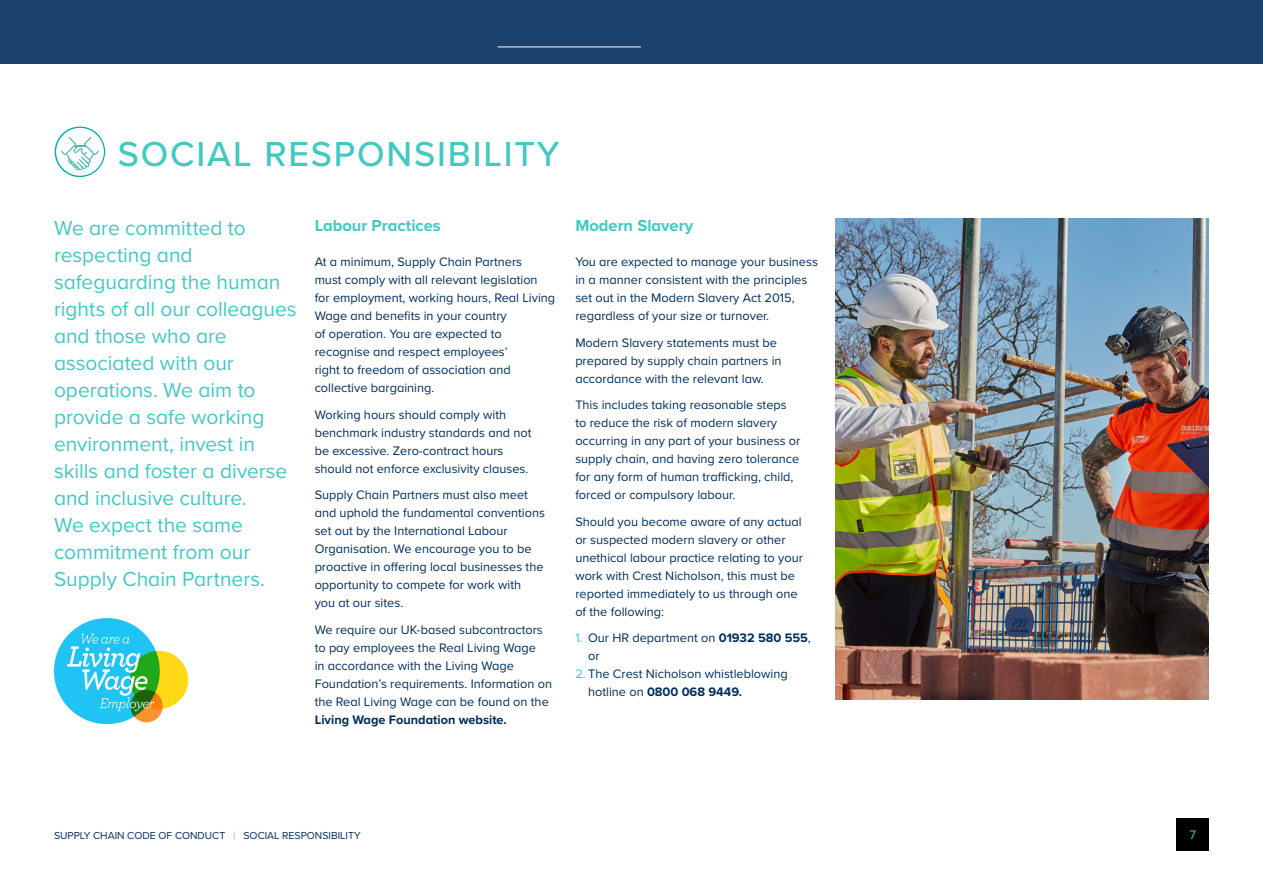
<style>
.page{position:relative;width:1263px;height:893px;background:#fff}
.page>*{position:absolute;margin:0;border:0;box-sizing:border-box;transform-origin:0 0}
.t1{font:500 36px "Proxima Nova";letter-spacing:.05em;color:#42c9c2}
.t2{font:21px/27px "Proxima Nova";color:#42c9c2}
.t3{font:700 16.5px "Proxima Nova";color:#42c9c2}
.t4{font:12.75px/18px "Proxima Nova";color:#002d5c}
.t5{font:700 12.75px "Proxima Nova";color:#002d5c}
.t6{font:12.75px "Proxima Nova";color:#42c9c2}
.t7{font:10.5px "Proxima Nova";color:#002d5c}
.s1{color:#42c9c2}
.s2{font-weight:700}
</style>
<div class="page">
<img style="left:836px;top:218px;width:373px;height:482px">
<div style="left:55px;top:126px;width:50px;height:51px;border:1px solid #00b0ad;border-radius:50%"></div>
<svg style="left:61px;top:137px;width:38px;height:33px"></svg>
<img style="left:54px;top:619px;width:134px;height:105px">
<div style="left:1177px;top:818px;width:32px;height:32px;background:#000"></div>
<div style="left:0;top:0;width:1263px;height:64px;background:#1a426c"></div>
<hr style="left:497px;top:47px;width:144px;height:1px;background:#fff">
<h1 class="t1" style="left:118px;top:127px;width:443px">SOCIAL RESPONSIBILITY</h1>
<p class="t2" style="left:54px;top:213px;width:244px">We are committed to respecting and safeguarding the human rights of all our colleagues and those who are associated with our operations. We aim to provide a safe working environment, invest in skills and foster a diverse and inclusive culture.<br>We expect the same commitment from our<br>Supply Chain Partners.</p>
<p class="t3" style="left:315px;top:213px;width:128px">Labour Practices</p>
<p class="t4" style="left:315px;top:253px;width:242px">At a minimum, Supply Chain Partners<br>must comply with all relevant legislation for employment, working hours, Real Living Wage and benefits in your country<br>of operation. You are expected to recognise and respect employees’<br>right to freedom of association and collective bargaining.</p>
<p class="t4" style="left:315px;top:405px;width:218px">Working hours should comply with benchmark industry standards and not be excessive. Zero-contract hours should not enforce exclusivity clauses.</p>
<p class="t4" style="left:315px;top:486px;width:232px">Supply Chain Partners must also meet and uphold the fundamental conventions set out by the International Labour Organisation. We encourage you to be proactive in offering local businesses the opportunity to compete for work with<br>you at our sites.</p>
<p class="t4" style="left:315px;top:620px;width:239px">We require our UK-based subcontractors to pay employees the Real Living Wage<br>in accordance with the Living Wage Foundation’s requirements. Information on the Real Living Wage can be found on the</p>
<p class="t5" style="left:315px;top:710px;width:194px">Living Wage Foundation website.</p>
<p class="t3" style="left:575px;top:213px;width:119px">Modern Slavery</p>
<p class="t4" style="left:575px;top:253px;width:244px">You are expected to manage your business in a manner consistent with the principles set out in the Modern Slavery Act 2015, regardless of your size or turnover.</p>
<p class="t4" style="left:575px;top:333px;width:208px">Modern Slavery statements must be prepared by supply chain partners in accordance with the relevant law.</p>
<p class="t4" style="left:575px;top:396px;width:227px">This includes taking reasonable steps to reduce the risk of modern slavery occurring in any part of your business or supply chain, and having zero tolerance for any form of human trafficking, child, forced or compulsory labour.</p>
<p class="t4" style="left:575px;top:512px;width:229px">Should you become aware of any actual or suspected modern slavery or other unethical labour practice relating to your work with Crest Nicholson, this must be reported immediately to us through one of the following:</p>
<p class="t4" style="left:588px;top:629px;width:224px;text-indent:-13px"><span class="s1">1.</span> Our HR department on <span class="s2">01932 580 555</span>, or</p>
<p class="t4" style="left:588px;top:665px;width:201px;text-indent:-13px"><span class="s1">2.</span> The Crest Nicholson whistleblowing hotline on <span class="s2">0800 068 9449.</span></p>
<p class="t7" style="left:54px;top:828px;width:308px">SUPPLY CHAIN CODE OF CONDUCT <span class="s1">|</span> SOCIAL RESPONSIBILITY</p>
<p class="t6" style="left:1189px;top:825px;width:8px">7</p>
</div>
